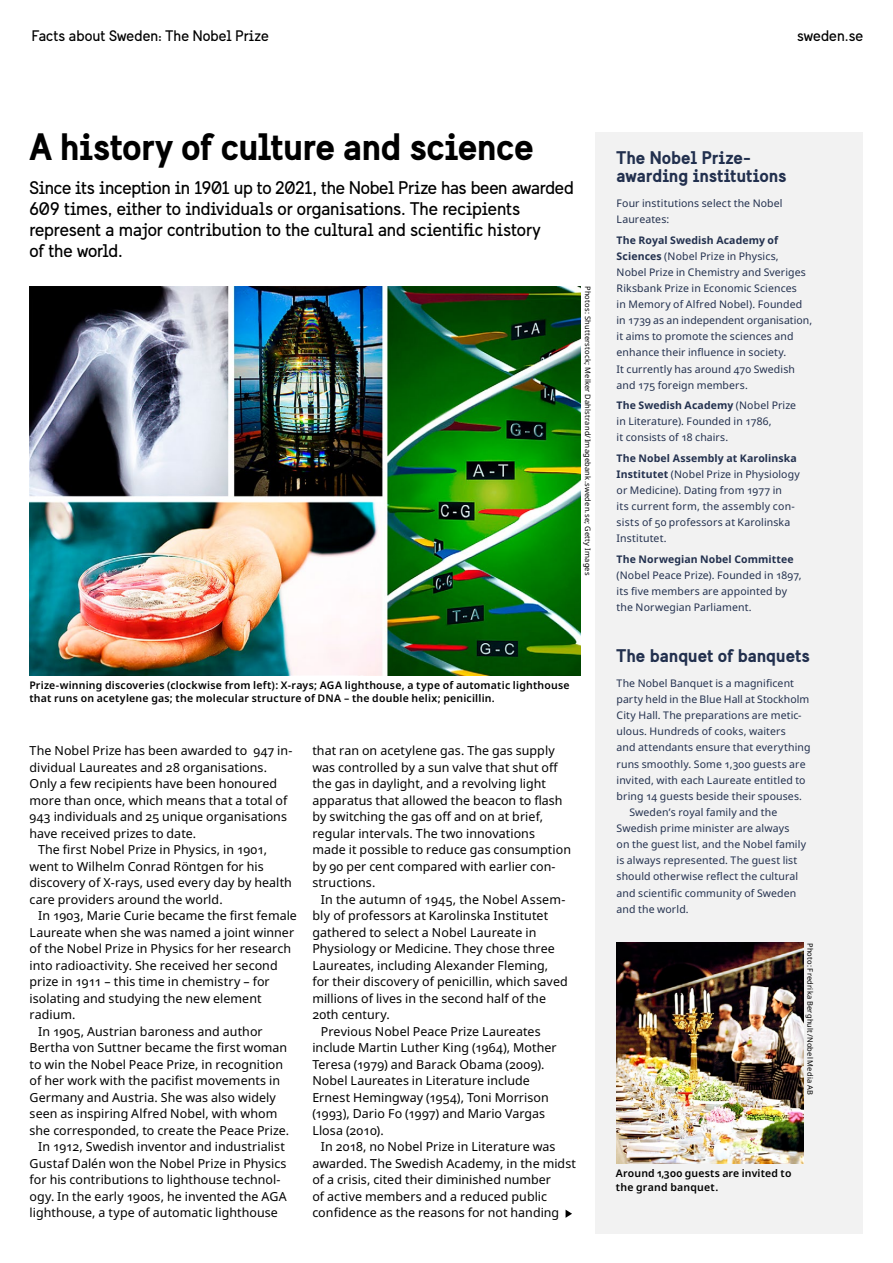
<style>
.page{position:relative;width:893px;height:1263px;background:#fff}
.page>*{position:absolute;margin:0;border:0;box-sizing:border-box;transform-origin:0 0}
.Header_2{font:700 37.5px "Sweden Sans";letter-spacing:-.02em;color:#000}
.Ingress_1{font:18px/21px "Sweden Sans";letter-spacing:-.01em;color:#000}
.Fact_column__Header{font:700 18px/18px "Sweden Sans";letter-spacing:-.005em;color:#22304e}
.t1{font:15px "Sweden Sans";letter-spacing:.005em;color:#000}
.Body_copy_indent{font:12.45px/16.5px "Noto Sans";letter-spacing:.005em;color:#000}
.Body_copy{font:12.45px/16.5px "Noto Sans";letter-spacing:.005em;color:#000}
.Fact_column__Body{font:10.5px/16.2px "Noto Sans";letter-spacing:.01em;color:#22304e}
.Image__Caption{font:600 10.5px/13.5px "Noto Sans";letter-spacing:.02em;color:#000}
.Image__Photo_byline{font:7.5px "Noto Sans";letter-spacing:.025em;color:#000}
.s1{font-weight:700}
</style>
<div class="page">
<div style="left:595px;top:132px;width:268px;height:1101px;background:#f2f2f2"></div>
<img style="left:30px;top:286px;width:550px;height:389px">
<img style="left:617px;top:943px;width:187px;height:221px">
<svg style="left:566px;top:1210px;width:6px;height:8px"></svg>
<p class="t1" style="left:32px;top:27px;width:238px">Facts about Sweden: The Nobel Prize</p>
<p class="t1" style="left:797px;top:27px;width:68px">sweden.se</p>
<p class="Header_2" style="left:29px;top:123px;width:506px">A history of culture and science</p>
<p class="Ingress_1" style="left:29px;top:177px;width:546px">Since its inception in 1901 up to 2021, the Nobel Prize has been awarded 609 times, either to individuals or organisations. The recipients represent a major contribution to the cultural and scientific history<br>of the world.</p>
<p class="Image__Photo_byline" style="left:593px;top:286px;width:291px;rotate:90deg">Photos: Shutterstock; Melker Dahlstrand/Imagebank.sweden.se; Getty Images</p>
<p class="Image__Caption" style="left:29px;top:678px;width:542px">Prize-winning discoveries (clockwise from left): X-rays; AGA lighthouse, a type of automatic lighthouse that runs on acetylene gas; the molecular structure of DNA – the double helix; penicillin.</p>
<p class="Body_copy" style="left:30px;top:743px;width:264px">The Nobel Prize has been awarded to 947 in&shy;dividual Laureates and 28 organisations.<br>Only a few recipients have been honoured more than once, which means that a total of 943 individuals and 25 unique organisations have received prizes to date.</p>
<p class="Body_copy_indent" style="left:30px;top:842px;width:264px;text-indent:9px">The first Nobel Prize in Physics, in 1901, went to Wilhelm Conrad Röntgen for his discovery of X-rays, used every day by health care providers around the world.</p>
<p class="Body_copy_indent" style="left:30px;top:908px;width:269px;text-indent:9px">In 1903, Marie Curie became the first female Laureate when she was named a joint winner of the Nobel Prize in Physics for her research into radioactivity. She received her second prize in 1911 – this time in chemistry – for isolating and studying the new element radium.</p>
<p class="Body_copy_indent" style="left:30px;top:1023px;width:261px;text-indent:9px">In 1905, Austrian baroness and author Bertha von Suttner became the first woman to win the Nobel Peace Prize, in recognition of her work with the pacifist movements in Germany and Austria. She was also widely seen as inspiring Alfred Nobel, with whom she corresponded, to create the Peace Prize.</p>
<p class="Body_copy_indent" style="left:30px;top:1139px;width:259px;text-indent:9px">In 1912, Swedish inventor and industrialist Gustaf Dalén won the Nobel Prize in Physics for his contributions to lighthouse technol&shy;ogy. In the early 1900s, he invented the AGA lighthouse, a type of automatic lighthouse</p>
<p class="Body_copy_indent" style="left:312px;top:743px;width:260px">that ran on acetylene gas. The gas supply was controlled by a sun valve that shut off the gas in daylight, and a revolving light apparatus that allowed the beacon to flash by switching the gas off and on at brief, regular intervals. The two innovations made it possible to reduce gas consumption by 90 per cent compared with earlier con&shy;structions.</p>
<p class="Body_copy_indent" style="left:312px;top:891px;width:257px;text-indent:9px">In the autumn of 1945, the Nobel Assem&shy;bly of professors at Karolinska Institutet gathered to select a Nobel Laureate in Physiology or Medicine. They chose three Laureates, including Alexander Fleming, for their discovery of penicillin, which saved millions of lives in the second half of the 20th century.</p>
<p class="Body_copy_indent" style="left:312px;top:1023px;width:246px;text-indent:9px">Previous Nobel Peace Prize Laureates include Martin Luther King (1964), Mother Teresa (1979) and Barack Obama (2009).<br>Nobel Laureates in Literature include Ernest Hemingway (1954), Toni Morrison (1993), Dario Fo (1997) and Mario Vargas Llosa (2010).</p>
<p class="Body_copy_indent" style="left:312px;top:1139px;width:265px;text-indent:9px">In 2018, no Nobel Prize in Literature was awarded. The Swedish Academy, in the midst of a crisis, cited their diminished number<br>of active members and a reduced public confidence as the reasons for not handing</p>
<p class="Fact_column__Header" style="left:617px;top:149px;width:172px">The Nobel Prize&shy;awarding institutions</p>
<p class="Fact_column__Body" style="left:617px;top:195px;width:168px">Four institutions select the Nobel<br>Laureates:</p>
<p class="Fact_column__Body" style="left:617px;top:232px;width:197px"><span class="s1">The Royal Swedish Academy of Sciences</span> (Nobel Prize in Physics,<br>Nobel Prize in Chemistry and Sveriges Riksbank Prize in Economic Sciences<br>in Memory of Alfred Nobel). Founded in 1739 as an independent organisation, it aims to promote the sciences and enhance their influence in society.<br>It currently has around 470 Swedish and 175 foreign members.</p>
<p class="Fact_column__Body" style="left:617px;top:397px;width:181px"><span class="s1">The Swedish Academy</span> (Nobel Prize in Literature). Founded in 1786,<br>it consists of 18 chairs.</p>
<p class="Fact_column__Body" style="left:617px;top:450px;width:185px"><span class="s1">The Nobel Assembly at Karolinska<br>Institutet</span> (Nobel Prize in Physiology or Medicine). Dating from 1977 in<br>its current form, the assembly con&shy;sists of 50 professors at Karolinska<br>Institutet.</p>
<p class="Fact_column__Body" style="left:617px;top:551px;width:186px"><span class="s1">The Norwegian Nobel Committee </span>(Nobel Peace Prize). Founded in 1897, its five members are appointed by the Norwegian Parliament.</p>
<p class="Fact_column__Header" style="left:617px;top:647px;width:195px">The banquet of banquets</p>
<p class="Fact_column__Body" style="left:617px;top:675px;width:179px">The Nobel Banquet is a magnificent</p>
<p class="Fact_column__Body" style="left:617px;top:691px;width:194px">party held in the Blue Hall at Stockholm</p>
<p class="Fact_column__Body" style="left:617px;top:707px;width:186px">City Hall. The preparations are metic-</p>
<p class="Fact_column__Body" style="left:617px;top:724px;width:171px">ulous. Hundreds of cooks, waiters</p>
<p class="Fact_column__Body" style="left:617px;top:740px;width:196px">and attendants ensure that everything</p>
<p class="Fact_column__Body" style="left:617px;top:756px;width:191px">runs smoothly. Some 1,300 guests are</p>
<p class="Fact_column__Body" style="left:617px;top:772px;width:191px">invited, with each Laureate entitled to</p>
<p class="Fact_column__Body" style="left:617px;top:788px;width:187px">bring 14 guests beside their spouses.</p>
<p class="Fact_column__Body" style="left:629px;top:804px;width:149px">Sweden’s royal family and the</p>
<p class="Fact_column__Body" style="left:617px;top:820px;width:174px">Swedish prime minister are always</p>
<p class="Fact_column__Body" style="left:617px;top:836px;width:191px">on the guest list, and the Nobel family</p>
<p class="Fact_column__Body" style="left:617px;top:853px;width:182px">is always represented. The guest list</p>
<p class="Fact_column__Body" style="left:617px;top:869px;width:183px">should otherwise reflect the cultural</p>
<p class="Fact_column__Body" style="left:617px;top:885px;width:181px">and scientific community of Sweden</p>
<p class="Fact_column__Body" style="left:617px;top:901px;width:74px">and the world.</p>
<p class="Image__Photo_byline" style="left:815px;top:943px;width:154px;rotate:90deg">Photo: Fredrika Berghult/Nobel Media AB</p>
<p class="Image__Caption" style="left:616px;top:1167px;width:177px">Around 1,300 guests are invited to the grand banquet.</p>
</div>
